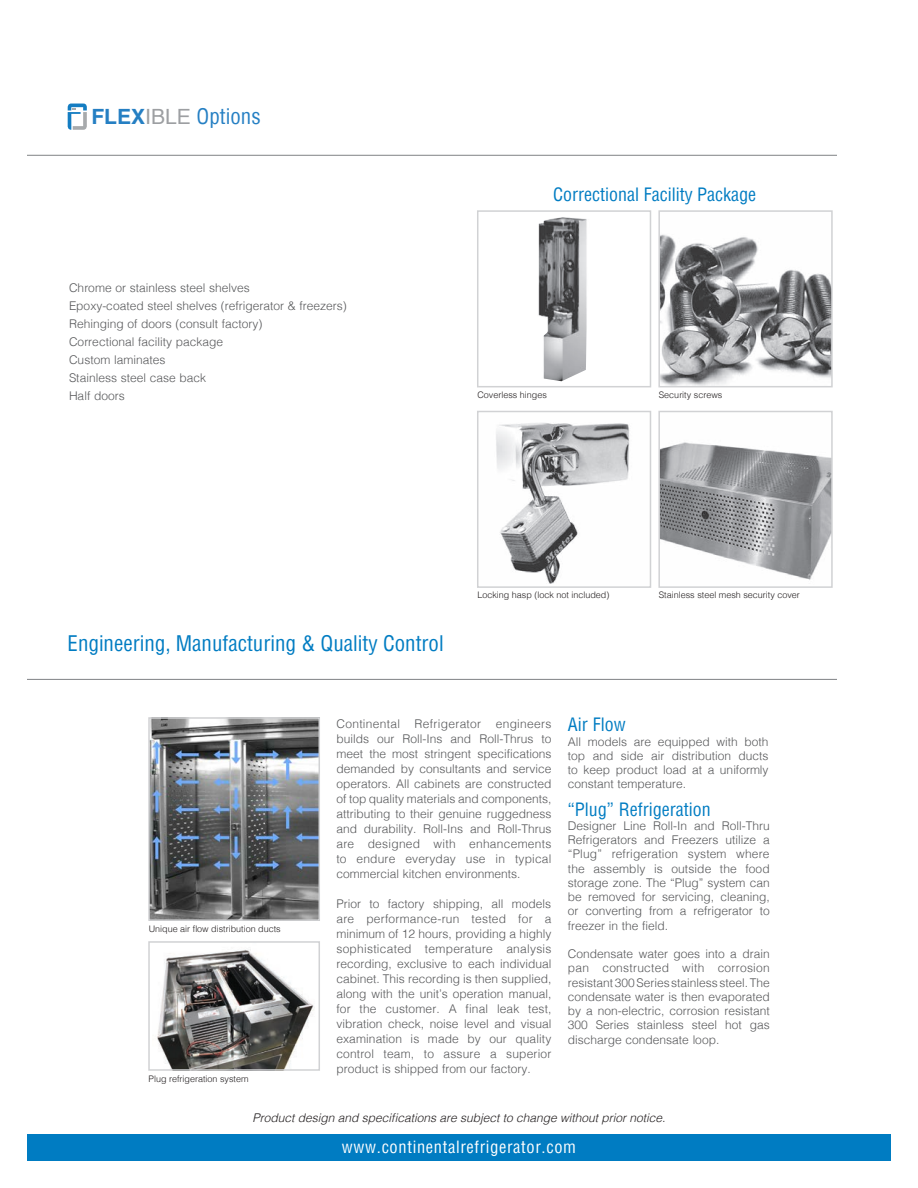
<style>
.page{position:relative;width:918px;height:1188px;background:#fff}
.page>*{position:absolute;margin:0;border:0;box-sizing:border-box;transform-origin:0 0}
.t1{font:condensed 21px "Helvetica";color:#007cc2}
.t2{font:condensed 21px "Helvetica";color:#257fc3}
.t3{font:condensed 18px "Helvetica";color:#007cc2}
.t4{font:condensed 16.5px "Helvetica";letter-spacing:.04em;color:#fff}
.t5{font:300 12px/15px "Helvetica";color:#57585a;text-align:justify}
.t6{font:italic 300 12px "Helvetica";color:#231f20}
.t7{font:300 9px "Helvetica";color:#231f20}
.s1{font-weight:700;font-stretch:normal}
.s2{font-stretch:normal;color:#9d9fa2}
</style>
<div class="page">
<div style="left:27px;top:1134px;width:864px;height:27px;background:#007cc2"></div>
<hr style="left:27px;top:155px;width:810px;height:1px;background:#808285">
<hr style="left:27px;top:679px;width:810px;height:1px;background:#808285">
<svg style="left:68px;top:104px;width:19px;height:26px"></svg>
<img style="left:151px;top:720px;width:166px;height:198px">
<div style="left:148px;top:717px;width:172px;height:204px;border:2px solid #d1d2d4"></div>
<img style="left:157px;top:949px;width:158px;height:119px">
<div style="left:148px;top:941px;width:172px;height:130px;border:2px solid #d1d2d4"></div>
<img style="left:496px;top:423px;width:134px;height:161px">
<div style="left:477px;top:411px;width:174px;height:177px;border:2px solid #d1d2d4"></div>
<img style="left:661px;top:442px;width:169px;height:138px">
<div style="left:658px;top:411px;width:175px;height:177px;border:2px solid #d1d2d4"></div>
<img style="left:661px;top:234px;width:169px;height:150px">
<div style="left:658px;top:210px;width:175px;height:177px;border:2px solid #d1d2d4"></div>
<img style="left:538px;top:217px;width:49px;height:164px">
<div style="left:477px;top:210px;width:174px;height:177px;border:2px solid #d1d2d4"></div>
<p class="t2" style="left:92px;top:103px;width:171px"><span class="s1">FLEX</span><span class="s2">IBLE</span> Options</p>
<p class="t5" style="left:69px;top:280px;width:182px">Chrome or stainless steel shelves</p>
<p class="t5" style="left:69px;top:298px;width:279px">Epoxy-coated steel shelves (refrigerator &amp; freezers)</p>
<p class="t5" style="left:69px;top:316px;width:195px">Rehinging of doors (consult factory)</p>
<p class="t5" style="left:69px;top:334px;width:156px">Correctional facility package</p>
<p class="t5" style="left:69px;top:352px;width:98px">Custom laminates</p>
<p class="t5" style="left:69px;top:370px;width:139px">Stainless steel case back</p>
<p class="t5" style="left:69px;top:388px;width:57px">Half doors</p>
<p class="t3" style="left:553px;top:183px;width:204px">Correctional Facility Package</p>
<p class="t7" style="left:477px;top:387px;width:71px">Coverless hinges</p>
<p class="t7" style="left:659px;top:387px;width:65px">Security screws</p>
<p class="t1" style="left:68px;top:630px;width:378px">Engineering, Manufacturing &amp; Quality Control</p>
<p class="t7" style="left:477px;top:588px;width:134px">Locking hasp (lock not included)</p>
<p class="t7" style="left:659px;top:588px;width:143px">Stainless steel mesh security cover</p>
<p class="t7" style="left:149px;top:921px;width:134px">Unique air flow distribution ducts</p>
<p class="t7" style="left:149px;top:1071px;width:102px">Plug refrigeration system</p>
<p class="t5" style="left:336px;top:715px;width:217px">Continental Refrigerator engineers builds our Roll-Ins and Roll-Thrus to meet the most stringent specifications demanded by consultants and service operators. All cabinets are constructed of top quality materials and components, attributing to their genuine ruggedness and durability. Roll-Ins and Roll-Thrus are designed with enhancements to endure everyday use in typical commercial kitchen environments.</p>
<p class="t5" style="left:336px;top:895px;width:217px">Prior to factory shipping, all models are performance-run tested for a minimum of 12 hours, providing a highly sophisticated temperature analysis recording, exclusive to each individual cabinet. This recording is then supplied, along with the unit’s operation manual, for the customer. A final leak test, vibration check, noise level and visual examination is made by our quality control team, to assure a superior product is shipped from our factory.</p>
<p class="t3" style="left:568px;top:713px;width:59px">Air Flow</p>
<p class="t5" style="left:568px;top:733px;width:202px;line-height:14.2px">All models are equipped with both top and side air distribution ducts to keep product load at a uniformly constant temperature.</p>
<p class="t3" style="left:568px;top:797px;width:144px">“Plug” Refrigeration</p>
<p class="t5" style="left:568px;top:818px;width:203px;line-height:14.2px">Designer Line Roll-In and Roll-Thru Refrigerators and Freezers utilize a “Plug” refrigeration system where the assembly is outside the food storage zone. The “Plug” system can be removed for servicing, cleaning, or converting from a refrigerator to freezer in the field.</p>
<p class="t5" style="left:568px;top:946px;width:203px;line-height:14.2px">Condensate water goes into a drain pan constructed with corrosion resistant 300 Series stainless steel. The condensate water is then evaporated by a non-electric, corrosion resistant 300 Series stainless steel hot gas discharge condensate loop.</p>
<p class="t6" style="left:253px;top:1107px;width:414px">Product design and specifications are subject to change without prior notice.</p>
<h3 class="t4" style="left:342px;top:1136px;width:236px">www.continentalrefrigerator.com</h3>
</div>
